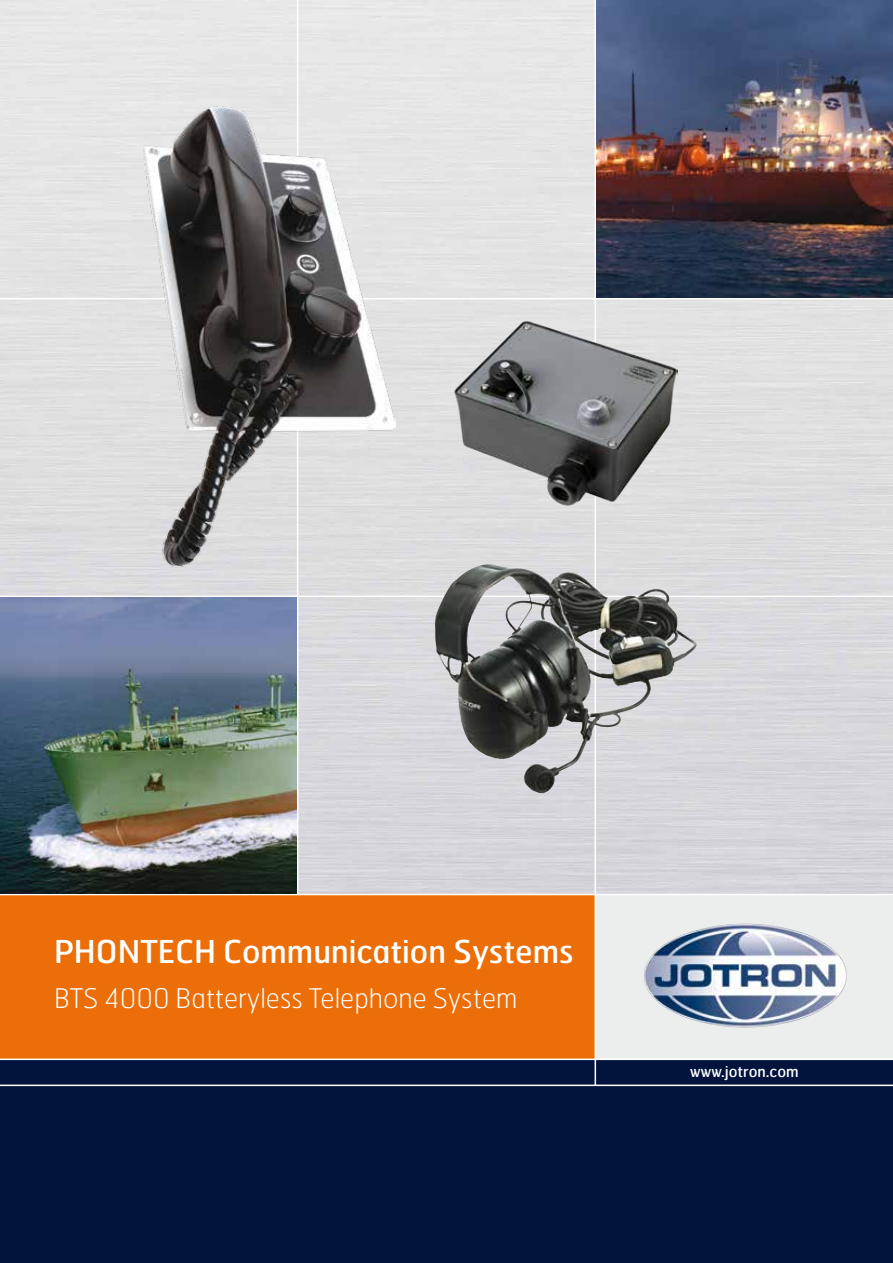
<style>
.page{position:relative;width:893px;height:1263px;background:#fff}
.page>*{position:absolute;margin:0;border:0;box-sizing:border-box;transform-origin:0 0}
.t1{font:31.5px "Hermes";color:#fff}
.t2{font:100 27px "Hermes";color:#fff}
.t3{font:15px "Hermes";color:#fff}
</style>
<div class="page">
<img style="left:0;top:0;width:893px;height:894px">
<div style="left:0;top:1086px;width:893px;height:177px;background:#02133d"></div>
<div style="left:0;top:1060px;width:893px;height:25px;background:#02133d"></div>
<div style="left:0;top:895px;width:595px;height:163px;background:#eb6e08"></div>
<svg style="left:596px;top:895px;width:297px;height:163px;background:#ccd2da"></svg>
<img style="left:678px;top:924px;width:68px;height:13px">
<hr style="left:0;top:1084px;width:893px;height:2px;background:#fff">
<hr style="left:297px;top:0;width:1px;height:894px;background:#fff">
<hr style="left:0;top:298px;width:893px;height:1px;background:#fff">
<hr style="left:595px;top:0;width:1px;height:1086px;background:#fff">
<hr style="left:0;top:596px;width:893px;height:1px;background:#fff">
<img style="left:142px;top:96px;width:253px;height:478px">
<img style="left:435px;top:567px;width:41px;height:98px">
<img style="left:453px;top:316px;width:225px;height:191px">
<img style="left:596px;top:0;width:297px;height:298px">
<img style="left:0;top:597px;width:297px;height:297px">
<p class="t1" style="left:54px;top:931px;width:521px">PHONTECH Communication Systems</p>
<p class="t2" style="left:54px;top:981px;width:465px">BTS 4000 Batteryless Telephone System</p>
<p class="t3" style="left:690px;top:1062px;width:110px">www.jotron.com</p>
</div>
